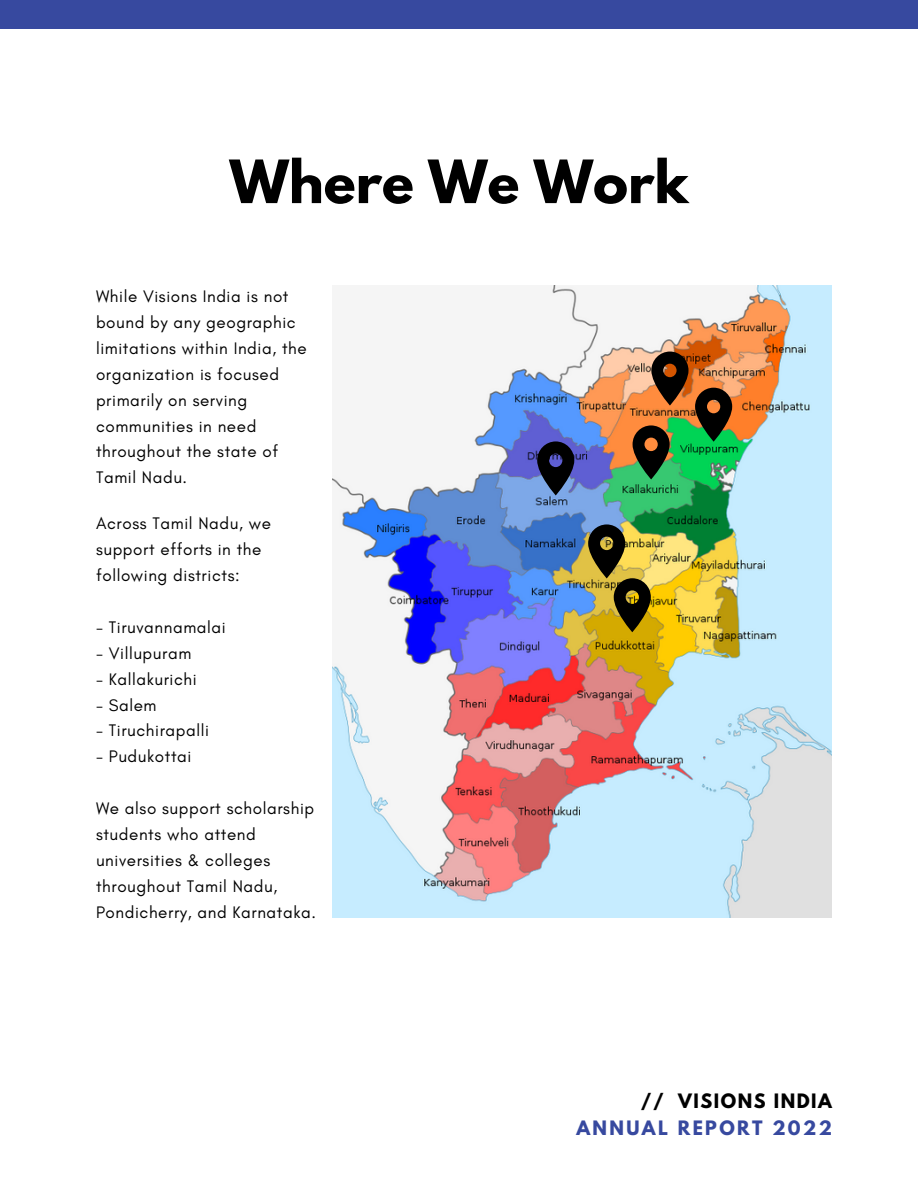
<style>
.page{position:relative;width:918px;height:1188px;background:#fff}
.page>*{position:absolute;margin:0;border:0;box-sizing:border-box;transform-origin:0 0}
.t1{font:700 52.8px "League Spartan";color:#000}
.t2{font:700 17.55px "League Spartan";letter-spacing:.135em;color:#37499f}
.t3{font:700 17.55px "League Spartan";letter-spacing:.09em;color:#000}
.t4{font:16.95px/25.8px "Glacial Indifference";letter-spacing:.035em;color:#000}
</style>
<div class="page">
<img style="left:332px;top:286px;width:500px;height:632px">
<svg style="left:651px;top:352px;width:38px;height:54px;background:#5e3316"></svg>
<svg style="left:695px;top:388px;width:37px;height:54px;background:#35431d"></svg>
<svg style="left:633px;top:425px;width:37px;height:54px;background:#384323"></svg>
<svg style="left:537px;top:441px;width:37px;height:54px;background:#2a3253"></svg>
<svg style="left:588px;top:524px;width:63px;height:108px;background:#83752a"></svg>
<div style="left:0;top:0;width:918px;height:29px;background:#37499f"></div>
<h1 class="t1" style="left:230px;top:156px;width:460px">Where We Work</h1>
<p class="t4" style="left:96px;top:283px;width:212px">While Visions India is not bound by any geographic limitations within India, the organization is focused primarily on serving communities in need throughout the state of<br>Tamil Nadu.</p>
<p class="t4" style="left:96px;top:511px;width:177px">Across Tamil Nadu, we support efforts in the following districts:</p>
<p class="t4" style="left:96px;top:614px;width:131px">- Tiruvannamalai</p>
<p class="t4" style="left:96px;top:640px;width:97px">- Villupuram</p>
<p class="t4" style="left:96px;top:666px;width:102px">- Kallakurichi</p>
<p class="t4" style="left:96px;top:692px;width:62px">- Salem</p>
<p class="t4" style="left:96px;top:718px;width:115px">- Tiruchirapalli</p>
<p class="t4" style="left:96px;top:743px;width:97px">- Pudukottai</p>
<p class="t4" style="left:96px;top:795px;width:222px">We also support scholarship students who attend universities &amp; colleges throughout Tamil Nadu,<br>Pondicherry, and Karnataka.</p>
<p class="t3" style="left:641px;top:1092px;width:193px">// VISIONS INDIA</p>
<p class="t2" style="left:576px;top:1120px;width:257px">ANNUAL REPORT 2022</p>
</div>
